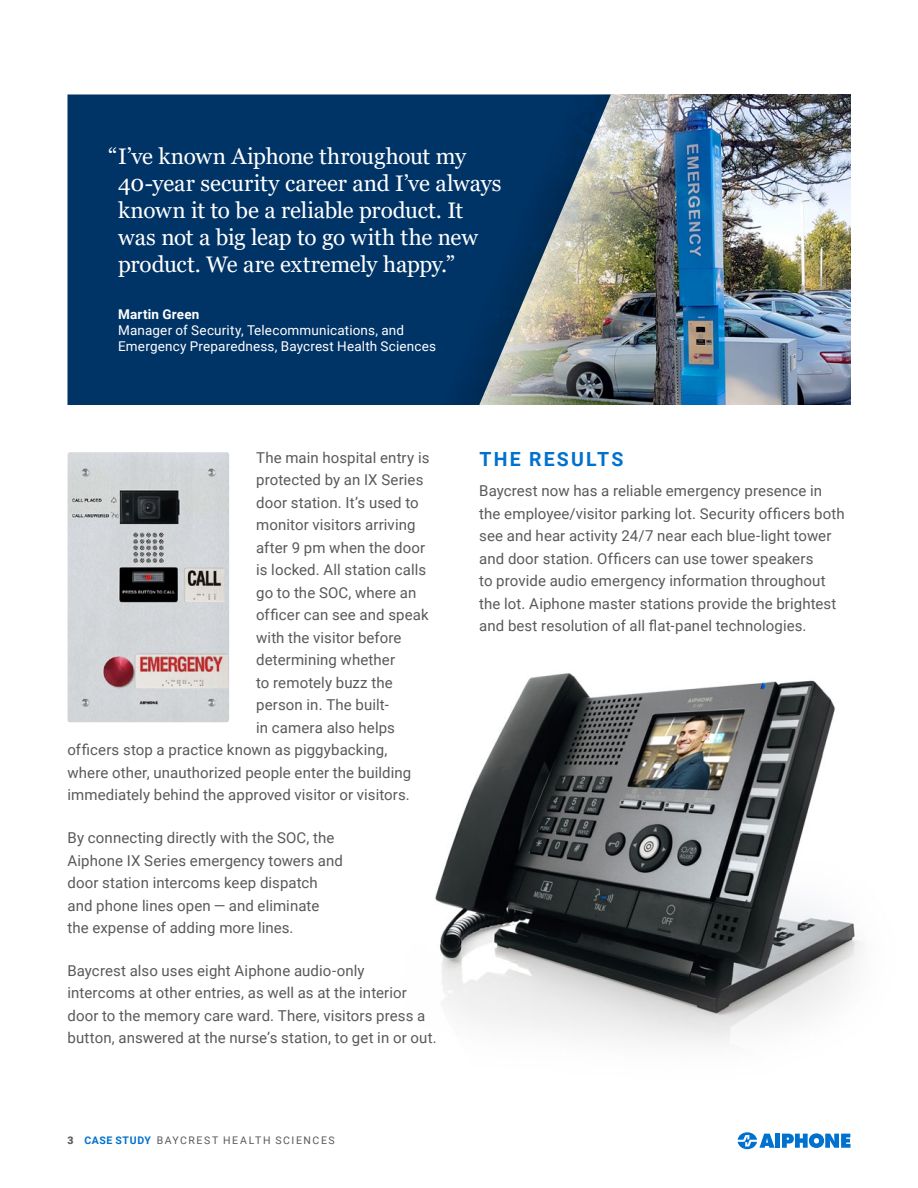
<style>
.page{position:relative;width:918px;height:1188px;background:#fff}
.page>*{position:absolute;margin:0;border:0;box-sizing:border-box;transform-origin:0 0}
.t1{font:22.5px/27px "Georgia";letter-spacing:-.01em;color:#fff}
.t2{font:700 19.5px "Roboto";letter-spacing:.11em;color:#0071ce}
.t3{font:15px/22.5px "Roboto";letter-spacing:.005em;color:#58595b}
.t4{font:13.5px/16.2px "Roboto";letter-spacing:.01em;color:#fff}
.t5{font:700 13.5px "Roboto";letter-spacing:.015em;color:#fff}
.t6{font:10.5px "Roboto";letter-spacing:.15em;color:#58595b}
.s1{font-weight:900}
.s2{font-weight:700;color:#0071ce}
</style>
<div class="page">
<img style="left:611px;top:94px;width:239px;height:311px">
<svg style="left:68px;top:94px;width:543px;height:311px;background:#15416c"></svg>
<img style="left:435px;top:673px;width:427px;height:369px">
<img style="left:68px;top:452px;width:161px;height:270px">
<svg style="left:738px;top:1132px;width:37px;height:17px"></svg>
<div style="left:775px;top:1134px;width:5px;height:14px;background:#0071ce"></div>
<svg style="left:782px;top:1133px;width:69px;height:15px"></svg>
<h1 class="t1" style="left:118px;top:143px;width:385px;text-indent:-10px">“I’ve known Aiphone throughout my 40‑year security career and I’ve always known it to be a reliable product. It was not a big leap to go with the new product. We are extremely happy.”</h1>
<p class="t5" style="left:118px;top:305px;width:83px">Martin Green</p>
<p class="t4" style="left:118px;top:322px;width:319px">Manager of Security, Telecommunications, and<br>Emergency Preparedness, Baycrest Health Sciences</p>
<p class="t3" style="left:256px;top:446px;width:175px">The main hospital entry is</p>
<p class="t3" style="left:256px;top:468px;width:169px">protected by an IX Series</p>
<p class="t3" style="left:256px;top:491px;width:164px">door station. It’s used to</p>
<p class="t3" style="left:256px;top:513px;width:161px">monitor visitors arriving</p>
<p class="t3" style="left:256px;top:536px;width:171px">after 9 pm when the door</p>
<p class="t3" style="left:256px;top:558px;width:172px">is locked. All station calls</p>
<p class="t3" style="left:256px;top:581px;width:162px">go to the SOC, where an</p>
<p class="t3" style="left:256px;top:603px;width:174px">officer can see and speak</p>
<p class="t3" style="left:256px;top:626px;width:147px">with the visitor before</p>
<p class="t3" style="left:256px;top:648px;width:140px">determining whether</p>
<p class="t3" style="left:256px;top:671px;width:138px">to remotely buzz the</p>
<p class="t3" style="left:256px;top:693px;width:134px">person in. The built-</p>
<p class="t3" style="left:256px;top:716px;width:140px">in camera also helps</p>
<p class="t3" style="left:67px;top:738px;width:322px">officers stop a practice known as piggybacking,</p>
<p class="t3" style="left:67px;top:761px;width:345px">where other, unauthorized people enter the building</p>
<p class="t3" style="left:67px;top:783px;width:344px">immediately behind the approved visitor or visitors.</p>
<p class="t3" style="left:67px;top:826px;width:277px">By connecting directly with the SOC, the Aiphone IX Series emergency towers and door station intercoms keep dispatch and phone lines open — and eliminate the expense of adding more lines.</p>
<p class="t3" style="left:67px;top:959px;width:371px">Baycrest also uses eight Aiphone audio-only<br>intercoms at other entries, as well as at the interior door to the memory care ward. There, visitors press a button, answered at the nurse’s station, to get in or out.</p>
<p class="t6" style="left:68px;top:1133px;width:269px"><span class="s1">3</span> <span class="s2">CASE STUDY</span> BAYCREST HEALTH SCIENCES</p>
<h2 class="t2" style="left:480px;top:446px;width:145px">THE RESULTS</h2>
<p class="t3" style="left:479px;top:479px;width:367px">Baycrest now has a reliable emergency presence in the employee/visitor parking lot. Security officers both see and hear activity 24/7 near each blue-light tower and door station. Officers can use tower speakers<br>to provide audio emergency information throughout the lot. Aiphone master stations provide the brightest and best resolution of all flat-panel technologies.</p>
</div>
